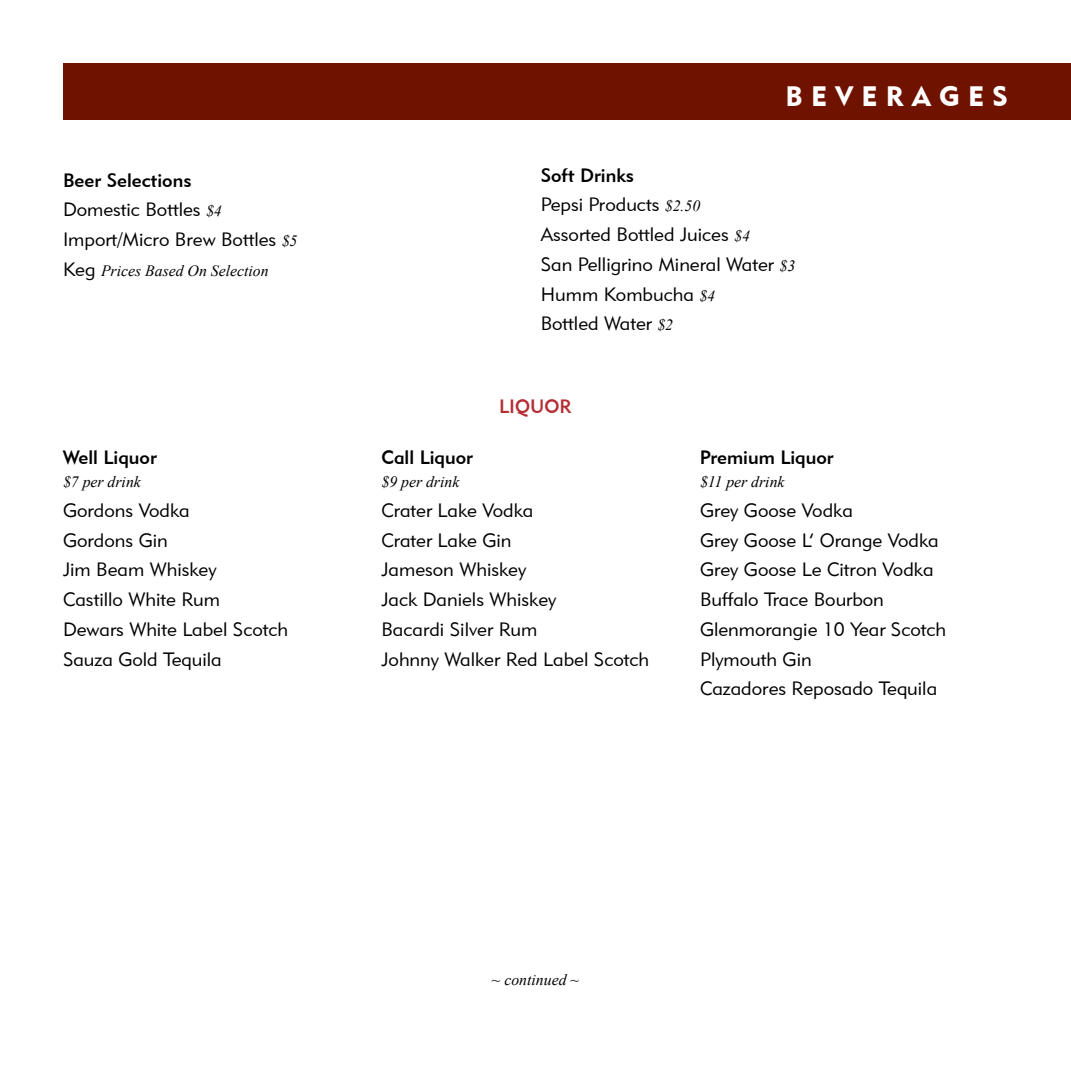
<style>
.page{position:relative;width:1071px;height:1071px;background:#fff}
.page>*{position:absolute;margin:0;border:0;box-sizing:border-box;transform-origin:0 0}
.t1{font:28px "Geometric 415 BT Black A";letter-spacing:.3em;color:#fff}
.t2{font:19.25px/29.8px "Geometric 415 BT Lite A";color:#000}
.t3{font:19.25px "Geometric 415 BT Medium A";color:#000}
.t4{font:19.25px "Geometric 415 BT Medium A";color:#b42e34}
.t5{font:italic 15.75px "Times New Roman";color:#000}
.s1{font-family:"Times New Roman";font-style:italic;font-size:15.75px}
.s2{font-family:"Geometric 415 BT Lite A";font-style:normal;font-size:19.25px}
</style>
<div class="page">
<div style="left:63px;top:63px;width:1008px;height:56px;background:#6f1200"></div>
<p class="t3" style="left:63px;top:168px;width:130px">Beer Selections</p>
<p class="t2" style="left:63px;top:194px;width:236px">Domestic Bottles <span class="s1">$4<br></span>Import/Micro Brew Bottles <span class="s1">$5</span></p>
<p class="t5" style="left:63px;top:260px;width:207px"><span class="s2">Keg</span> Prices Based On Selection</p>
<p class="t3" style="left:63px;top:446px;width:95px">Well Liquor</p>
<p class="t5" style="left:63px;top:471px;width:79px">$7 per drink</p>
<p class="t2" style="left:63px;top:495px;width:227px">Gordons Vodka<br>Gordons Gin<br>Jim Beam Whiskey<br>Castillo White Rum<br>Dewars White Label Scotch<br>Sauza Gold Tequila</p>
<h1 class="t1" style="left:785px;top:79px;width:224px">BEVERAGES</h1>
<p class="t3" style="left:541px;top:163px;width:95px">Soft Drinks</p>
<p class="t2" style="left:541px;top:190px;width:256px">Pepsi Products <span class="s1">$2.50<br></span>Assorted Bottled Juices <span class="s1">$4<br></span>San Pelligrino Mineral Water <span class="s1">$3<br></span>Humm Kombucha <span class="s1">$4<br></span>Bottled Water <span class="s1">$2</span></p>
<p class="t4" style="left:499px;top:394px;width:74px">LIQUOR</p>
<p class="t3" style="left:381px;top:446px;width:93px">Call Liquor</p>
<p class="t5" style="left:382px;top:471px;width:79px">$9 per drink</p>
<p class="t2" style="left:382px;top:495px;width:269px">Crater Lake Vodka<br>Crater Lake Gin<br>Jameson Whiskey<br>Jack Daniels Whiskey<br>Bacardi Silver Rum<br>Johnny Walker Red Label Scotch</p>
<p class="t3" style="left:700px;top:446px;width:135px">Premium Liquor</p>
<p class="t5" style="left:700px;top:471px;width:86px">$11 per drink</p>
<p class="t2" style="left:700px;top:495px;width:248px">Grey Goose Vodka<br>Grey Goose L’ Orange Vodka<br>Grey Goose Le Citron Vodka<br>Buffalo Trace Bourbon<br>Glenmorangie 10 Year Scotch<br>Plymouth Gin<br>Cazadores Reposado Tequila</p>
<p class="t5" style="left:492px;top:969px;width:89px">~ continued ~</p>
</div>
